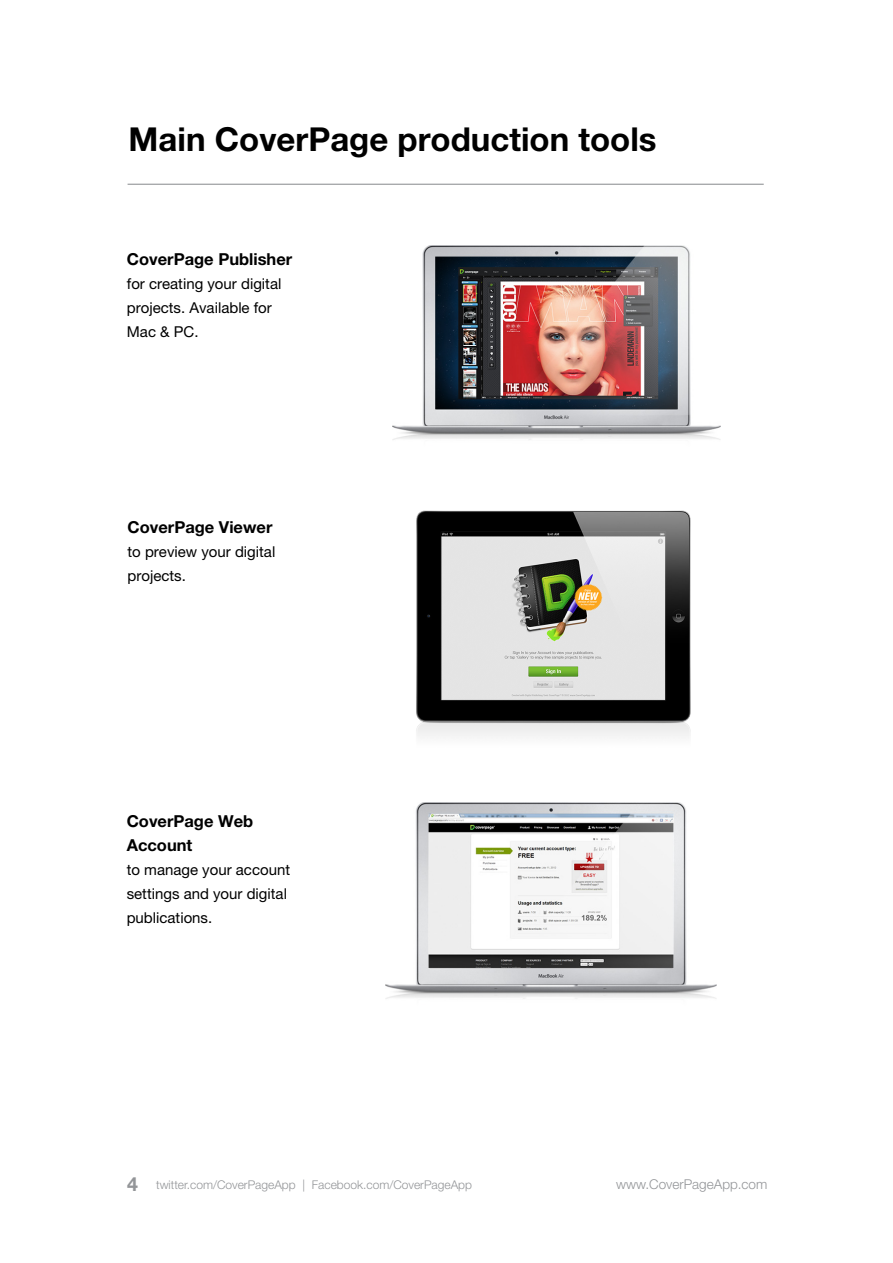
<style>
.page{position:relative;width:893px;height:1263px;background:#fff}
.page>*{position:absolute;margin:0;border:0;box-sizing:border-box;transform-origin:0 0}
.t1{font:700 33px "Helvetica Neue LT Pro";color:#000}
.t2{font:700 16.5px/24px "Helvetica Neue LT Pro";color:#000}
.t3{font:15px/24px "Helvetica Neue LT Pro";color:#000}
.t4{font:300 13.5px "Helvetica Neue LT Pro";color:#939598}
.t5{font:300 12px "Helvetica Neue LT Pro";color:#939598}
.s1{font-weight:700;font-size:19.5px}
</style>
<div class="page">
<img style="left:393px;top:245px;width:327px;height:195px">
<img style="left:385px;top:802px;width:332px;height:197px">
<img style="left:416px;top:510px;width:275px;height:226px">
<hr style="left:128px;top:184px;width:636px;height:1px;background:#939598">
<p class="t1" style="left:129px;top:119px;width:529px">Main CoverPage production tools</p>
<p class="t2" style="left:127px;top:247px;width:167px">CoverPage Publisher</p>
<p class="t3" style="left:127px;top:272px;width:156px">for creating your digital projects. Available for<br>Mac &amp; PC.</p>
<p class="t2" style="left:128px;top:515px;width:146px">CoverPage Viewer</p>
<p class="t3" style="left:128px;top:540px;width:149px">to preview your digital projects.</p>
<p class="t2" style="left:127px;top:809px;width:128px">CoverPage Web<br>Account</p>
<p class="t3" style="left:127px;top:857px;width:165px">to manage your account settings and your digital publications.</p>
<p class="t5" style="left:127px;top:1177px;width:346px"><span class="s1">4</span> twitter.com/CoverPageApp | Facebook.com/CoverPageApp</p>
<p class="t4" style="left:616px;top:1176px;width:153px">www.CoverPageApp.com</p>
</div>
